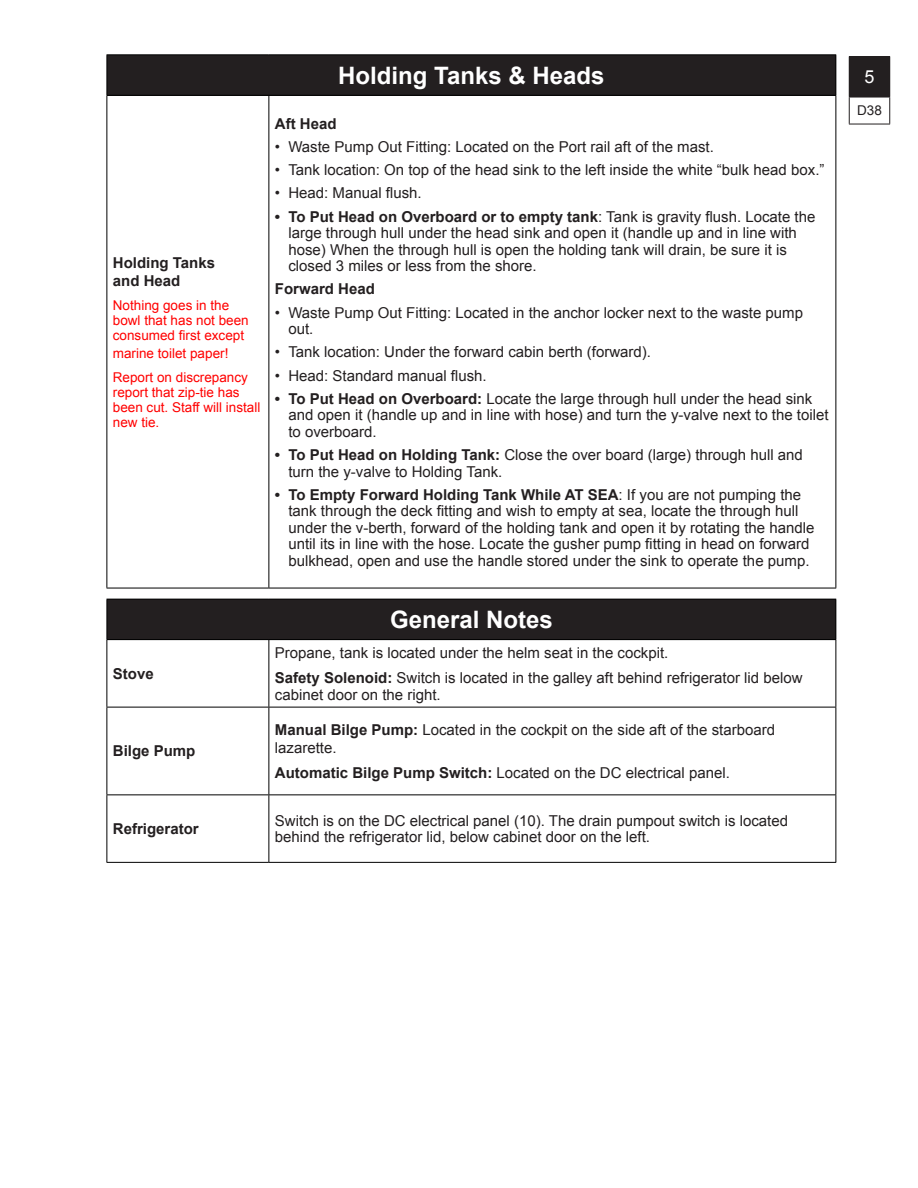
<style>
.page{position:relative;width:918px;height:1188px;background:#fff}
.page>*{position:absolute;margin:0;border:0;box-sizing:border-box;transform-origin:0 0}
.t1{font:700 24px "Arial";color:#fff}
.t2{font:18px "Arial";color:#fff}
.t3{font:15px/16.5px "Arial";color:#231f20}
.t4{font:700 15px/18px "Arial";color:#231f20}
.t5{font:13.5px/15px "Arial";color:#f00}
.t6{font:13.5px "Arial";color:#231f20}
.s1{font-weight:700}
</style>
<div class="page">
<div style="left:107px;top:599px;width:729px;height:41px;background:#231f20"></div>
<hr style="left:106px;top:599px;width:163px;height:1px;background:#000">
<hr style="left:106px;top:599px;width:1px;height:40px;background:#000">
<hr style="left:269px;top:599px;width:567px;height:1px;background:#000">
<hr style="left:836px;top:599px;width:1px;height:40px;background:#000">
<hr style="left:106px;top:639px;width:163px;height:1px;background:#000">
<hr style="left:106px;top:640px;width:1px;height:67px;background:#000">
<hr style="left:269px;top:639px;width:567px;height:1px;background:#000">
<hr style="left:268px;top:640px;width:1px;height:67px;background:#000">
<hr style="left:836px;top:640px;width:1px;height:67px;background:#000">
<hr style="left:106px;top:707px;width:163px;height:1px;background:#000">
<hr style="left:106px;top:707px;width:1px;height:87px;background:#000">
<hr style="left:269px;top:707px;width:567px;height:1px;background:#000">
<hr style="left:268px;top:707px;width:1px;height:87px;background:#000">
<hr style="left:836px;top:707px;width:1px;height:87px;background:#000">
<hr style="left:106px;top:794px;width:163px;height:1px;background:#000">
<hr style="left:106px;top:795px;width:1px;height:67px;background:#000">
<hr style="left:269px;top:794px;width:567px;height:1px;background:#000">
<hr style="left:268px;top:795px;width:1px;height:67px;background:#000">
<hr style="left:836px;top:795px;width:1px;height:67px;background:#000">
<hr style="left:106px;top:862px;width:163px;height:1px;background:#000">
<hr style="left:269px;top:862px;width:567px;height:1px;background:#000">
<div style="left:107px;top:55px;width:729px;height:40px;background:#231f20"></div>
<hr style="left:106px;top:54px;width:163px;height:1px;background:#000">
<hr style="left:106px;top:55px;width:1px;height:40px;background:#000">
<hr style="left:269px;top:54px;width:567px;height:1px;background:#000">
<hr style="left:836px;top:55px;width:1px;height:40px;background:#000">
<hr style="left:106px;top:95px;width:163px;height:1px;background:#000">
<hr style="left:106px;top:96px;width:1px;height:492px;background:#000">
<hr style="left:269px;top:95px;width:567px;height:1px;background:#000">
<hr style="left:268px;top:96px;width:1px;height:492px;background:#000">
<hr style="left:836px;top:96px;width:1px;height:492px;background:#000">
<hr style="left:106px;top:588px;width:163px;height:1px;background:#000">
<hr style="left:269px;top:588px;width:567px;height:1px;background:#000">
<div style="left:849px;top:57px;width:41px;height:40px;background:#231f20"></div>
<hr style="left:849px;top:56px;width:41px;height:1px;background:#231f20">
<hr style="left:849px;top:97px;width:41px;height:1px;background:#231f20">
<svg style="left:849px;top:97px;width:1px;height:27px"></svg>
<svg style="left:889px;top:97px;width:1px;height:27px"></svg>
<hr style="left:849px;top:124px;width:41px;height:1px;background:#231f20">
<p class="t4" style="left:113px;top:254px;width:104px">Holding Tanks and Head</p>
<p class="t5" style="left:113px;top:298px;width:137px">Nothing goes in the bowl that has not been consumed first except</p>
<p class="t5" style="left:113px;top:341px;width:137px;line-height:24px">marine toilet paper!<br>Report on discrepancy</p>
<p class="t5" style="left:113px;top:385px;width:149px">report that zip-tie has been cut. Staff will install new tie.</p>
<h1 class="t1" style="left:338px;top:59px;width:268px">Holding Tanks &amp; Heads</h1>
<p class="t4" style="left:275px;top:115px;width:63px">Aft Head</p>
<p class="t3" style="left:275px;top:138px;width:440px">• Waste Pump Out Fitting: Located on the Port rail aft of the mast.</p>
<p class="t3" style="left:275px;top:162px;width:551px">• Tank location: On top of the head sink to the left inside the white “bulk head box.”</p>
<p class="t3" style="left:275px;top:185px;width:148px">• Head: Manual flush.</p>
<p class="t3" style="left:288px;top:208px;width:529px;text-indent:-14px"><span class="s1">• To Put Head on Overboard or to empty tank</span>: Tank is gravity flush. Locate the large through hull under the head sink and open it (handle up and in line with hose) When the through hull is open the holding tank will drain, be sure it is closed 3 miles or less from the shore.</p>
<p class="t4" style="left:275px;top:280px;width:102px">Forward Head</p>
<p class="t3" style="left:288px;top:304px;width:516px;text-indent:-14px">• Waste Pump Out Fitting: Located in the anchor locker next to the waste pump out.</p>
<p class="t3" style="left:275px;top:344px;width:378px">• Tank location: Under the forward cabin berth (forward).</p>
<p class="t3" style="left:275px;top:367px;width:213px">• Head: Standard manual flush.</p>
<p class="t3" style="left:288px;top:390px;width:542px;text-indent:-14px"><span class="s1">• To Put Head on Overboard:</span> Locate the large through hull under the head sink and open it (handle up and in line with hose) and turn the y-valve next to the toilet to overboard.</p>
<p class="t3" style="left:288px;top:447px;width:516px;text-indent:-14px"><span class="s1">• To Put Head on Holding Tank:</span> Close the over board (large) through hull and turn the y-valve to Holding Tank.</p>
<p class="t3" style="left:288px;top:486px;width:528px;text-indent:-14px"><span class="s1">• To Empty Forward Holding Tank While AT SEA</span>: If you are not pumping the tank through the deck fitting and wish to empty at sea, locate the through hull under the v-berth, forward of the holding tank and open it by rotating the handle until its in line with the hose. Locate the gusher pump fitting in head on forward bulkhead, open and use the handle stored under the sink to operate the pump.</p>
<p class="t4" style="left:113px;top:665px;width:42px">Stove</p>
<p class="t4" style="left:113px;top:743px;width:84px">Bilge Pump</p>
<h1 class="t1" style="left:390px;top:604px;width:164px">General Notes</h1>
<p class="t3" style="left:275px;top:640px;width:529px;line-height:25.5px">Propane, tank is located under the helm seat in the cockpit.<br><span class="s1">Safety Solenoid:</span> Switch is located in the galley aft behind refrigerator lid below</p>
<p class="t3" style="left:275px;top:686px;width:167px">cabinet door on the right.</p>
<p class="t3" style="left:275px;top:721px;width:502px;line-height:18px"><span class="s1">Manual Bilge Pump:</span> Located in the cockpit on the side aft of the starboard lazarette.</p>
<p class="t3" style="left:275px;top:764px;width:457px"><span class="s1">Automatic Bilge Pump Switch:</span> Located on the DC electrical panel.</p>
<p class="t4" style="left:113px;top:820px;width:87px">Refrigerator</p>
<p class="t3" style="left:275px;top:812px;width:515px">Switch is on the DC electrical panel (10). The drain pumpout switch is located behind the refrigerator lid, below cabinet door on the left.</p>
<p class="t2" style="left:864px;top:65px;width:12px">5</p>
<p class="t6" style="left:857px;top:102px;width:26px">D38</p>
</div>
